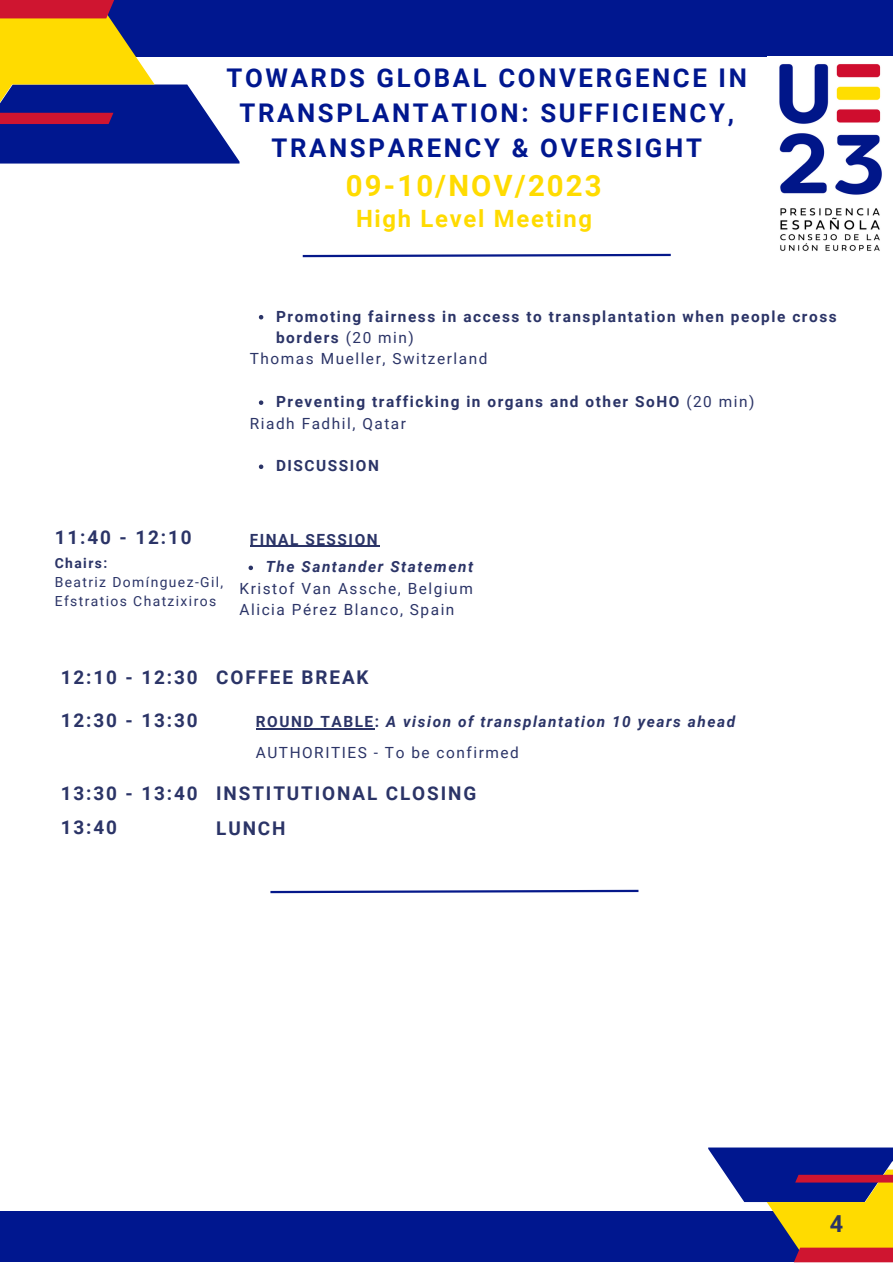
<style>
.page{position:relative;width:893px;height:1264px;background:#fff}
.page>*{position:absolute;margin:0;border:0;box-sizing:border-box;transform-origin:0 0}
.t1{font:700 29.4px "Roboto";letter-spacing:.075em;color:#ffdb00}
.t2{font:700 25.8px/34.8px "Roboto";letter-spacing:.1em;color:#00178f;text-align:center}
.t3{font:700 23.85px "Roboto";letter-spacing:.07em;color:#ffdb00}
.t4{font:700 23.4px "Roboto";color:#2b3467}
.t5{font:700 18.9px "Roboto";letter-spacing:.1em;color:#2b3467}
.t6{font:700 15.45px/21.3px "Roboto";letter-spacing:.1em;color:#2b3467}
.t7{font:15.45px "Roboto";letter-spacing:.1em;color:#2b3467}
.t8{font:italic 700 15.45px "Roboto";letter-spacing:.1em;color:#2b3467}
.t9{font:13.95px "Roboto";letter-spacing:.1em;color:#2b3467}
.t10{font:700 13.95px "Roboto";letter-spacing:.1em;color:#2b3467}
.s1{font-weight:400}
.s2{font-style:normal}
</style>
<div class="page">
<svg style="left:302px;top:253px;width:369px;height:5px"></svg>
<div style="left:0;top:0;width:892px;height:57px;background:#00178f"></div>
<div style="left:0;top:1211px;width:892px;height:51px;background:#00178f"></div>
<svg style="left:0;top:0;width:239px;height:163px"></svg>
<svg style="left:708px;top:1147px;width:184px;height:115px"></svg>
<img style="left:779px;top:64px;width:103px;height:187px">
<hr style="left:250px;top:546px;width:129px;height:1px;background:#2b3467">
<svg style="left:248px;top:565px;width:5px;height:5px"></svg>
<svg style="left:259px;top:315px;width:4px;height:4px"></svg>
<svg style="left:259px;top:400px;width:4px;height:5px"></svg>
<svg style="left:259px;top:464px;width:4px;height:5px"></svg>
<svg style="left:270px;top:889px;width:369px;height:5px"></svg>
<hr style="left:256px;top:728px;width:119px;height:1px;background:#2b3467">
<p class="t2" style="left:226px;top:61px;width:522px">TOWARDS GLOBAL CONVERGENCE IN<br>TRANSPLANTATION: SUFFICIENCY,<br>TRANSPARENCY &amp; OVERSIGHT</p>
<p class="t1" style="left:346px;top:169px;width:257px">09-10/NOV/2023</p>
<p class="t3" style="left:356px;top:204px;width:237px">High Level Meeting</p>
<p class="t6" style="left:276px;top:306px;width:562px">Promoting fairness in access to transplantation when people cross borders <span class="s1">(20 min)</span></p>
<p class="t7" style="left:250px;top:350px;width:239px">Thomas Mueller, Switzerland</p>
<p class="t6" style="left:276px;top:391px;width:480px">Preventing trafficking in organs and other SoHO <span class="s1">(20 min)</span></p>
<p class="t7" style="left:250px;top:414px;width:158px">Riadh Fadhil, Qatar</p>
<p class="t6" style="left:276px;top:455px;width:104px">DISCUSSION</p>
<p class="t5" style="left:55px;top:527px;width:138px">11:40 - 12:10</p>
<p class="t10" style="left:55px;top:555px;width:54px">Chairs:</p>
<p class="t9" style="left:55px;top:574px;width:170px">Beatriz Domínguez-Gil,</p>
<p class="t9" style="left:55px;top:593px;width:163px">Efstratios Chatzixiros</p>
<p class="t6" style="left:250px;top:528px;width:129px">FINAL SESSION</p>
<p class="t8" style="left:266px;top:558px;width:209px">The Santander Statement</p>
<p class="t7" style="left:239px;top:600px;width:216px">Alicia Pérez Blanco, Spain</p>
<p class="t7" style="left:239px;top:579px;width:235px">Kristof Van Assche, Belgium</p>
<p class="t5" style="left:61px;top:666px;width:138px">12:10 - 12:30</p>
<p class="t5" style="left:216px;top:666px;width:154px">COFFEE BREAK</p>
<p class="t5" style="left:61px;top:709px;width:138px">12:30 - 13:30</p>
<p class="t8" style="left:256px;top:712px;width:481px"><span class="s2">ROUND TABLE:</span> A vision of transplantation 10 years ahead</p>
<p class="t7" style="left:256px;top:743px;width:264px">AUTHORITIES - To be confirmed</p>
<p class="t5" style="left:61px;top:782px;width:138px">13:30 - 13:40</p>
<p class="t5" style="left:216px;top:782px;width:261px">INSTITUTIONAL CLOSING</p>
<p class="t5" style="left:61px;top:816px;width:58px">13:40</p>
<p class="t5" style="left:216px;top:817px;width:71px">LUNCH</p>
<p class="t4" style="left:829px;top:1209px;width:15px">4</p>
</div>
